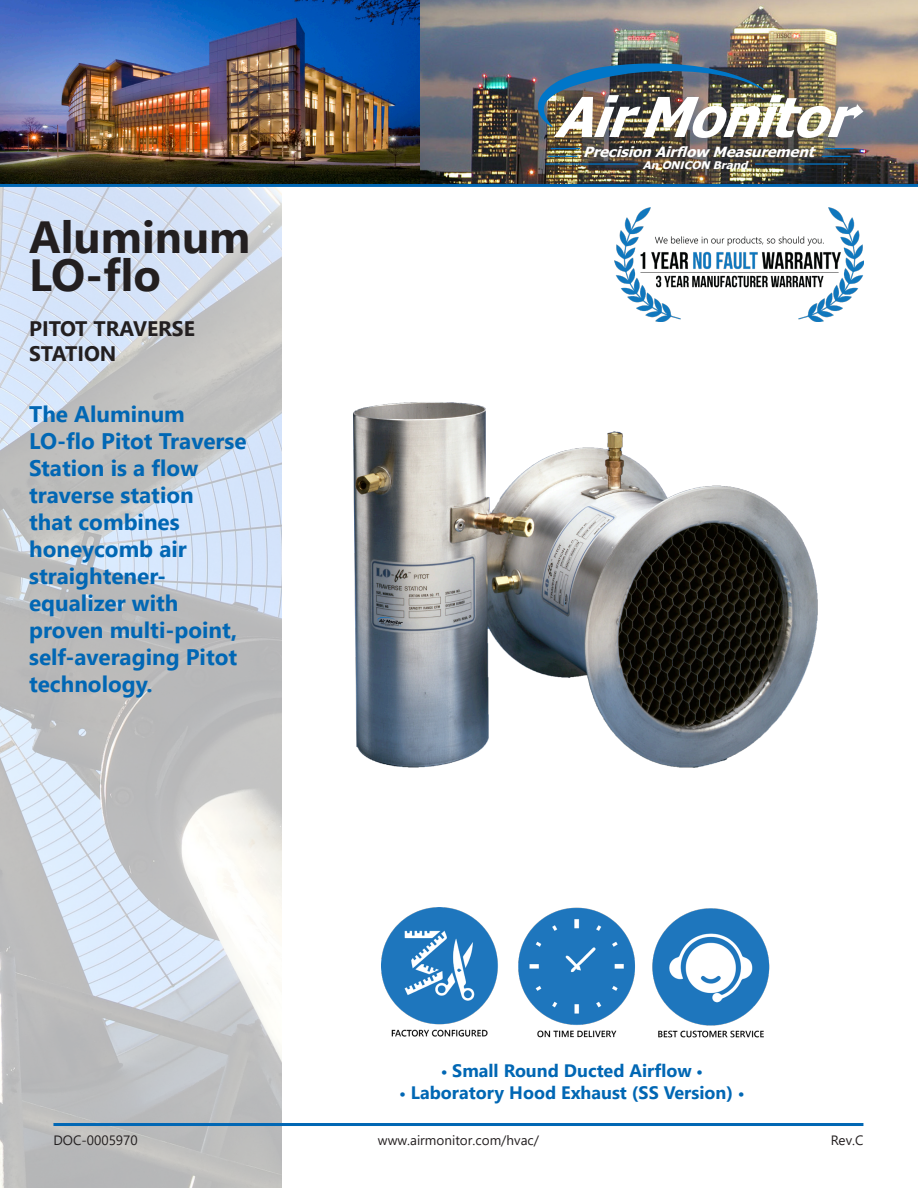
<style>
.page{position:relative;width:918px;height:1188px;background:#fff}
.page>*{position:absolute;margin:0;border:0;box-sizing:border-box;transform-origin:0 0}
.t1{font:700 45px/37.5px "Segoe UI";color:#231f20}
.t2{font:700 22.5px/27px "Segoe UI";color:#0167b4}
.t3{font:700 21px/25.2px "Segoe UI";color:#231f20}
.t4{font:700 18px "Segoe UI";color:#0167b4}
.t5{font:italic 700 14.1px "Tahoma";color:#fff;scale:1.04 1}
.t6{font:13.5px "Segoe UI";color:#231f20}
.t7{font:italic 700 10.65px "Tahoma";color:#fff;scale:1.09 1}
.s1{font-family:"Arial"}
.s2{font-size:16.5px}
</style>
<div class="page">
<img style="left:0;top:0;width:918px;height:184px">
<img style="left:0;top:187px;width:281px;height:1001px">
<hr style="left:0;top:184px;width:918px;height:3px;background:#0167b4">
<hr style="left:53px;top:1123px;width:810px;height:3px;background:#0167b4">
<img style="left:538px;top:63px;width:325px;height:75px">
<svg style="left:551px;top:148px;width:28px;height:1px"></svg>
<svg style="left:549px;top:156px;width:28px;height:1px"></svg>
<svg style="left:825px;top:148px;width:28px;height:1px"></svg>
<svg style="left:822px;top:156px;width:28px;height:1px"></svg>
<hr style="left:546px;top:163px;width:92px;height:2px;background:#0076c8">
<hr style="left:755px;top:163px;width:92px;height:2px;background:#0076c8">
<img style="left:381px;top:907px;width:389px;height:131px">
<img style="left:615px;top:208px;width:249px;height:113px">
<img style="left:353px;top:402px;width:465px;height:366px">
<h1 class="t1" style="left:29px;top:215px;width:223px">Aluminum<br>LO-flo</h1>
<p class="t3" style="left:29px;top:314px;width:167px">PITOT TRAVERSE<br>STATION</p>
<p class="t2" style="left:29px;top:399px;width:219px">The Aluminum<br>LO-flo Pitot Traverse<br>Station is a flow traverse station<br>that combines honeycomb air straightener&shy;equalizer with proven multi-point, self-averaging Pitot technology.</p>
<p class="t5" style="left:583px;top:143px;width:227px">Precision Airflow Measurement</p>
<p class="t7" style="left:643px;top:159px;width:99px">An ON<span class="s1">I</span>CON Brand</p>
<p class="t4" style="left:441px;top:1054px;width:264px"><span class="s2">•</span> Small Round Ducted Airflow <span class="s2">•</span></p>
<p class="t4" style="left:399px;top:1075px;width:347px"><span class="s2">•</span> Laboratory Hood Exhaust (SS Version) <span class="s2">•</span></p>
<p class="t6" style="left:53px;top:1127px;width:86px">DOC-0005970</p>
<p class="t6" style="left:378px;top:1127px;width:163px">www.airmonitor.com/hvac/</p>
<p class="t6" style="left:831px;top:1127px;width:34px">Rev.C</p>
</div>
